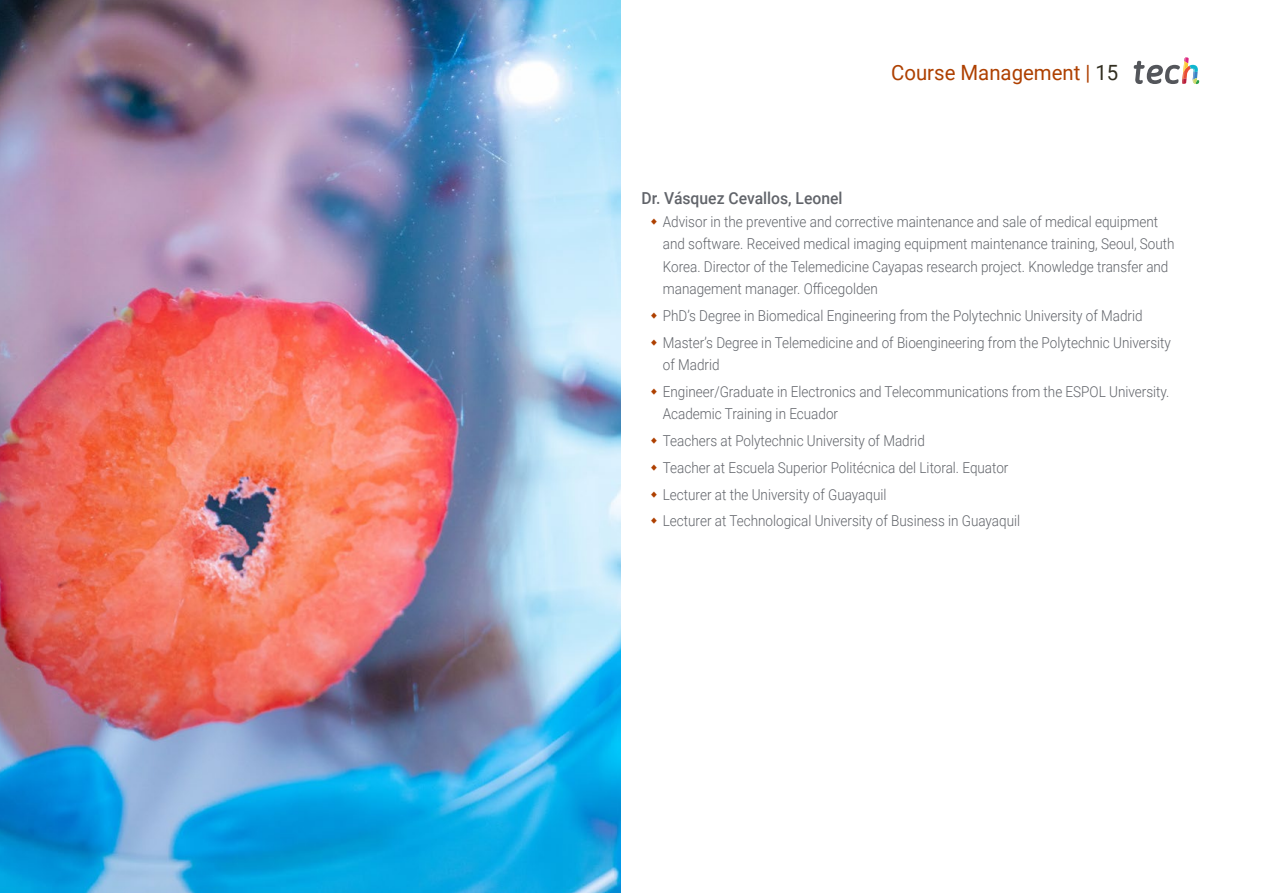
<style>
.page{position:relative;width:1263px;height:893px;background:#fff}
.page>*{position:absolute;margin:0;border:0;box-sizing:border-box;transform-origin:0 0}
.t1{font:21px "Roboto";color:#ae4000}
.t2{font:500 16.5px "Roboto";color:#61646a;scale:.95 1}
.t3{font:300 15px/26.7px "Roboto";color:#61646a;scale:.9 1}
.s1{color:#312e20}
</style>
<div class="page">
<svg style="left:1134px;top:57px;width:65px;height:27px"></svg>
<img style="left:0;top:0;width:621px;height:893px">
<h1 class="t1" style="left:891px;top:57px;width:229px">Course Management | <span class="s1">15</span></h1>
<p class="t2" style="left:642px;top:187px;width:213px">Dr. Vásquez Cevallos, Leonel</p>
<p class="t3" style="left:663px;top:209px;width:570px;line-height:22.5px">Advisor in the preventive and corrective maintenance and sale of medical equipment and software. Received medical imaging equipment maintenance training, Seoul, South Korea. Director of the Telemedicine Cayapas research project. Knowledge transfer and management manager. Officegolden</p>
<p class="t3" style="left:663px;top:302px;width:566px">PhD’s Degree in Biomedical Engineering from the Polytechnic University of Madrid<br>Master’s Degree in Telemedicine and of Bioengineering from the Polytechnic University</p>
<p class="t3" style="left:663px;top:351px;width:564px">of Madrid<br>Engineer/Graduate in Electronics and Telecommunications from the ESPOL University.</p>
<p class="t3" style="left:663px;top:400px;width:398px">Academic Training in Ecuador<br>Teachers at Polytechnic University of Madrid<br>Teacher at Escuela Superior Politécnica del Litoral. Equator Lecturer at the University of Guayaquil<br>Lecturer at Technological University of Business in Guayaquil</p>
</div>
